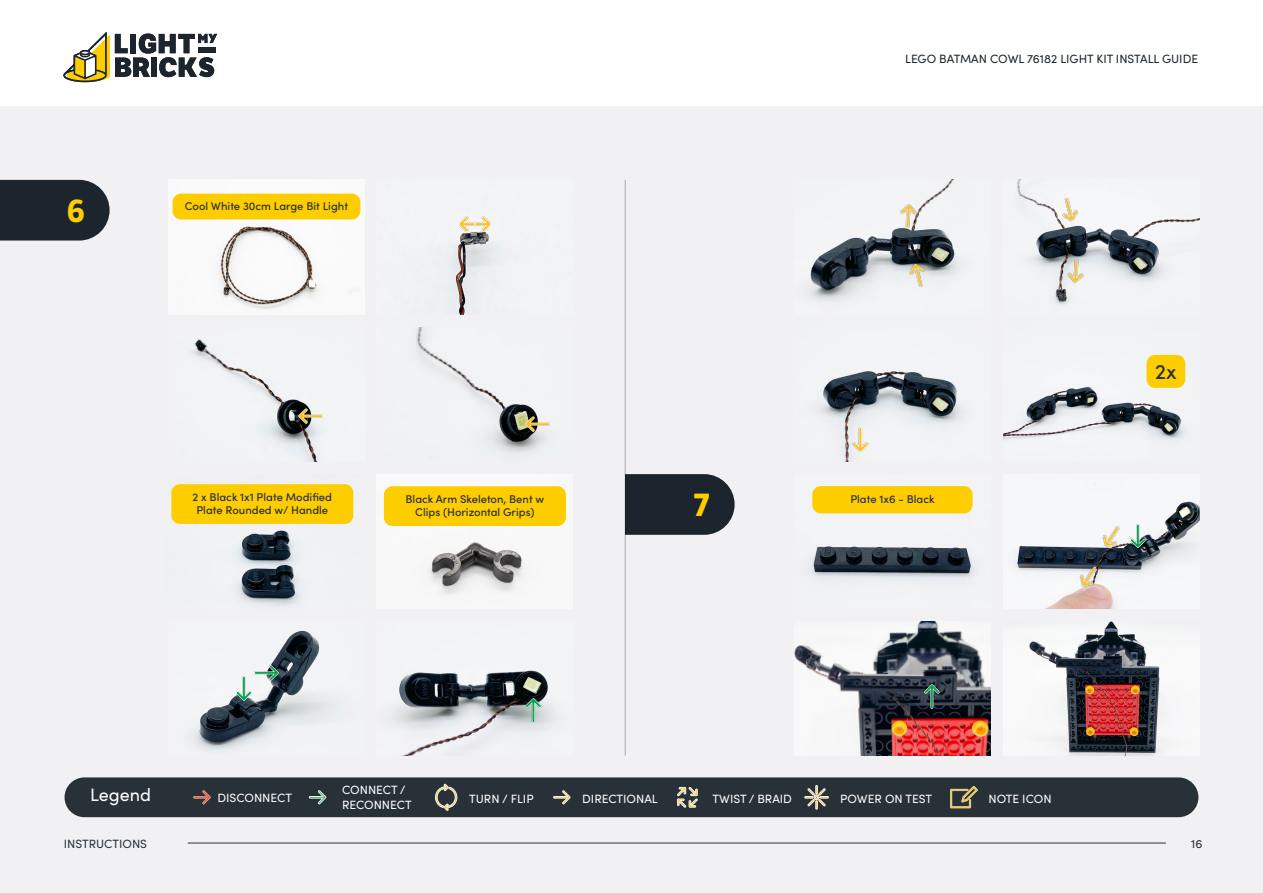
<style>
.page{position:relative;width:1263px;height:893px;background:#fff}
.page>*{position:absolute;margin:0;border:0;box-sizing:border-box;transform-origin:0 0}
.t1{font:700 31.5px "LFT Etica";color:#ffcd03}
.t2{font:500 21px "Sofia Pro";color:#283038}
.t3{font:18px "Sofia Pro";color:#fff}
.t4{font:12px/14.4px "Sofia Pro";color:#fff}
.t5{font:12px "Sofia Pro";color:#1c252d}
.t6{font:12px "Sofia Pro";color:#283038}
.t7{font:500 11.25px/13.5px "Sofia Pro";color:#283038;text-align:center}
</style>
<div class="page">
<svg style="left:63px;top:32px;width:154px;height:50px"></svg>
<div style="left:0;top:106px;width:1263px;height:787px;background:#f1f1f3"></div>
<hr style="left:188px;top:843px;width:978px;height:1px;background:#283038">
<img style="left:810px;top:180px;width:147px;height:120px">
<img style="left:448px;top:239px;width:49px;height:75px">
<img style="left:1017px;top:180px;width:182px;height:124px">
<img style="left:192px;top:339px;width:126px;height:122px">
<img style="left:819px;top:371px;width:143px;height:90px">
<img style="left:416px;top:327px;width:128px;height:129px">
<img style="left:1003px;top:354px;width:183px;height:86px">
<img style="left:811px;top:486px;width:163px;height:93px">
<img style="left:1017px;top:501px;width:182px;height:107px">
<img style="left:193px;top:631px;width:140px;height:119px">
<img style="left:794px;top:621px;width:196px;height:135px">
<img style="left:394px;top:670px;width:159px;height:86px">
<img style="left:1029px;top:621px;width:134px;height:135px">
<svg style="left:0;top:180px;width:110px;height:61px;background:#2a333a"></svg>
<svg style="left:626px;top:474px;width:109px;height:61px;background:#2a323a"></svg>
<hr style="left:625px;top:180px;width:1px;height:576px;background:#000">
<div style="left:65px;top:777px;width:1133px;height:40px;background:#283038;border-radius:20px"></div>
<svg style="left:193px;top:790px;width:18px;height:14px"></svg>
<svg style="left:309px;top:790px;width:17px;height:14px"></svg>
<svg style="left:553px;top:790px;width:17px;height:14px"></svg>
<svg style="left:435px;top:784px;width:23px;height:27px"></svg>
<svg style="left:677px;top:787px;width:21px;height:21px"></svg>
<svg style="left:804px;top:785px;width:25px;height:24px"></svg>
<svg style="left:950px;top:786px;width:28px;height:22px"></svg>
<img style="left:172px;top:193px;width:189px;height:116px">
<div style="left:173px;top:194px;width:187px;height:25px;background:#fecd00;border-radius:9px"></div>
<img style="left:172px;top:484px;width:182px;height:122px">
<div style="left:171px;top:484px;width:182px;height:40px;background:#fecd00;border-radius:9px"></div>
<img style="left:383px;top:486px;width:183px;height:107px">
<div style="left:384px;top:486px;width:182px;height:40px;background:#fecd00;border-radius:9px"></div>
<div style="left:812px;top:486px;width:160px;height:27px;background:#fecd00;border-radius:9px"></div>
<div style="left:1146px;top:355px;width:39px;height:33px;background:#fecd00;border-radius:9px"></div>
<img style="left:459px;top:216px;width:32px;height:23px">
<img style="left:295px;top:401px;width:28px;height:31px">
<img style="left:522px;top:408px;width:28px;height:32px">
<img style="left:228px;top:673px;width:32px;height:31px">
<img style="left:251px;top:657px;width:31px;height:31px">
<img style="left:518px;top:695px;width:31px;height:31px">
<img style="left:899px;top:255px;width:38px;height:38px">
<img style="left:892px;top:198px;width:33px;height:34px">
<img style="left:1049px;top:191px;width:38px;height:38px">
<img style="left:1057px;top:255px;width:34px;height:33px">
<img style="left:845px;top:424px;width:31px;height:31px">
<img style="left:1132px;top:520px;width:21px;height:32px">
<img style="left:1066px;top:555px;width:43px;height:43px">
<img style="left:1088px;top:515px;width:44px;height:43px">
<img style="left:916px;top:681px;width:31px;height:31px">
<h1 class="t1" style="left:67px;top:191px;width:20px">6</h1>
<p class="t7" style="left:185px;top:199px;width:165px">Cool White 30cm Large Bit Light</p>
<p class="t5" style="left:905px;top:50px;width:294px">LEGO BATMAN COWL 76182 LIGHT KIT INSTALL GUIDE</p>
<h2 class="t2" style="left:1155px;top:356px;width:23px">2x</h2>
<p class="t7" style="left:193px;top:489px;width:141px">2 x Black 1x1 Plate Modified<br>Plate Rounded w/ Handle</p>
<p class="t7" style="left:406px;top:491px;width:140px">Black Arm Skeleton, Bent w<br>Clips (Horizontal Grips)</p>
<p class="t7" style="left:850px;top:491px;width:86px">Plate 1x6 - Black</p>
<h1 class="t1" style="left:694px;top:486px;width:17px">7</h1>
<h3 class="t3" style="left:90px;top:781px;width:62px">Legend</h3>
<p class="t4" style="left:217px;top:790px;width:76px">DISCONNECT</p>
<p class="t4" style="left:342px;top:782px;width:71px">CONNECT /<br>RECONNECT</p>
<p class="t4" style="left:469px;top:791px;width:66px">TURN / FLIP</p>
<p class="t4" style="left:582px;top:791px;width:77px">DIRECTIONAL</p>
<p class="t4" style="left:713px;top:791px;width:81px">TWIST / BRAID</p>
<p class="t4" style="left:840px;top:791px;width:93px">POWER ON TEST</p>
<p class="t4" style="left:988px;top:791px;width:65px">NOTE ICON</p>
<p class="t6" style="left:64px;top:835px;width:85px">INSTRUCTIONS</p>
<p class="t6" style="left:1191px;top:835px;width:13px">16</p>
</div>
